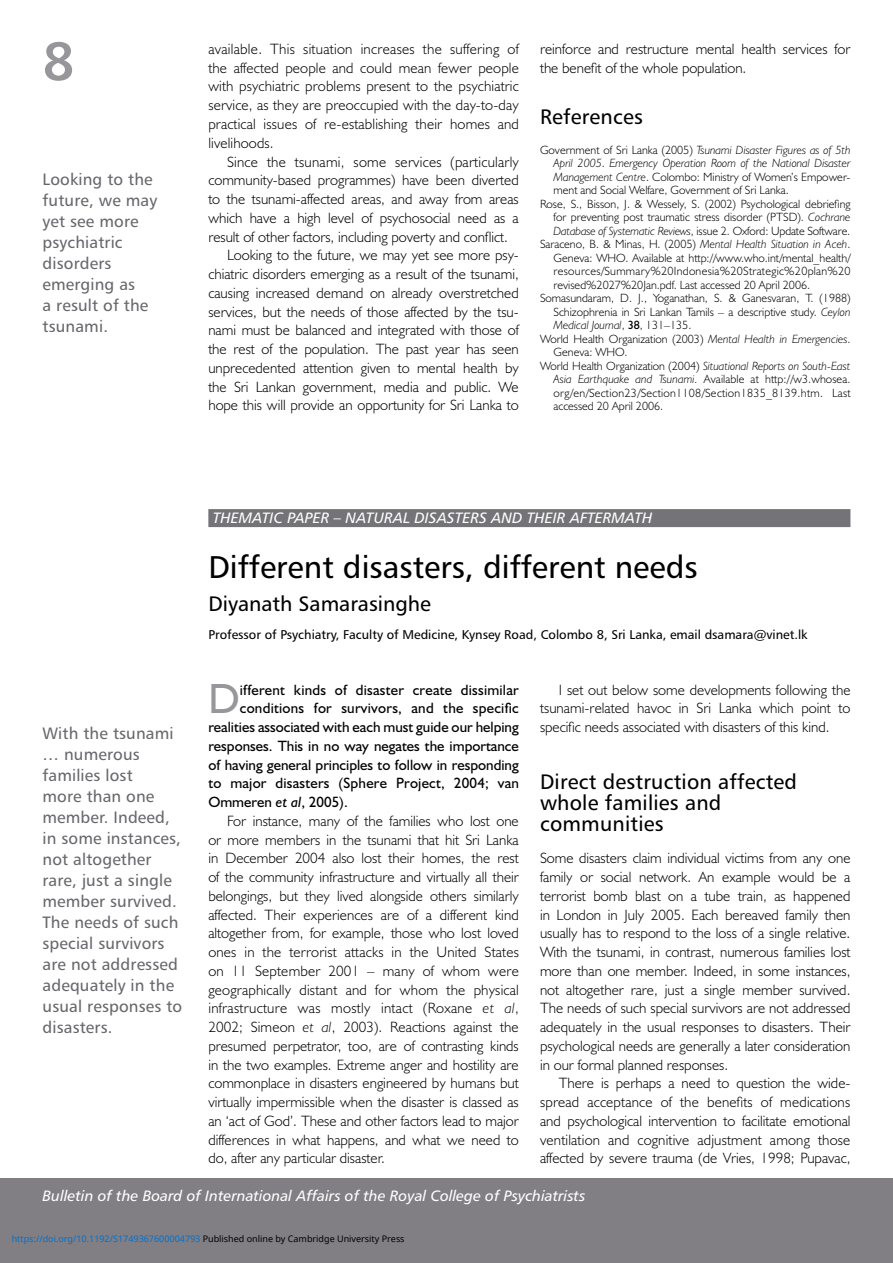
<style>
.page{position:relative;width:893px;height:1263px;background:#fff}
.page>*{position:absolute;margin:0;border:0;box-sizing:border-box;transform-origin:0 0}
.t1{font:42.45px "Humanist 521 BT";color:#97979b}
.t2{font:31.5px "Humanist 777 BT Roman B";color:#000}
.t3{font:21px/21px "Humanist 777 BT Roman B";letter-spacing:.01em;color:#000}
.t4{font:16.5px/21px "Humanist 777 BT Roman B";letter-spacing:.01em;color:#68676c}
.t5{font:300 15px/18.8px "Humanist 521 BT";color:#000;text-align:justify}
.t6{font:15px "Humanist 521 BT";color:#000}
.t7{font:15px "Humanist 777 BT Italic B";color:#fff}
.t8{font:300 15px "Humanist 521 BT";letter-spacing:.02em;color:#000}
.t9{font:12.75px "Humanist 777 BT Roman B";color:#000}
.t10{font:300 12px "Humanist 521 BT";color:#000}
.t11{font:italic 300 12px "Humanist 521 BT";color:#000}
.t12{font:300 12px "Humanist 521 BT";letter-spacing:.025em;color:#000}
.t13{font:9px "Noto Sans";color:#0172cf}
.s1{font-style:normal}
.s2{font-style:italic}
.s3{font-weight:400;font-style:normal}
.s4{color:#000}
</style>
<div class="page">
<div style="left:0;top:1178px;width:893px;height:85px;background:#817f84"></div>
<div style="left:208px;top:509px;width:642px;height:18px;background:#747378"></div>
<p class="t4" style="left:43px;top:168px;width:116px">Looking to the future, we may yet see more psychiatric disorders emerging as<br>a result of the tsunami.</p>
<p class="t5" style="left:208px;top:39px;width:312px">available. This situation increases the suffering of the affected people and could mean fewer people with psychiatric problems present to the psychiatric service, as they are preoccupied with the day-to-day practical issues of re-establishing their homes and livelihoods.</p>
<p class="t5" style="left:227px;top:152px;width:293px">Since the tsunami, some services (particularly</p>
<p class="t5" style="left:208px;top:170px;width:312px">community-based programmes) have been diverted</p>
<p class="t5" style="left:208px;top:189px;width:312px">to the tsunami-affected areas, and away from areas</p>
<p class="t5" style="left:208px;top:208px;width:312px">which have a high level of psychosocial need as a</p>
<p class="t5" style="left:208px;top:227px;width:301px">result of other factors, including poverty and conflict.</p>
<p class="t5" style="left:227px;top:245px;width:293px">Looking to the future, we may yet see more psy-</p>
<p class="t5" style="left:208px;top:264px;width:312px">chiatric disorders emerging as a result of the tsunami,</p>
<p class="t5" style="left:208px;top:283px;width:312px">causing increased demand on already overstretched</p>
<p class="t5" style="left:208px;top:302px;width:312px">services, but the needs of those affected by the tsu-</p>
<p class="t5" style="left:208px;top:320px;width:312px">nami must be balanced and integrated with those of</p>
<p class="t5" style="left:208px;top:339px;width:312px">the rest of the population. The past year has seen</p>
<p class="t5" style="left:208px;top:358px;width:312px">unprecedented attention given to mental health by</p>
<p class="t5" style="left:208px;top:377px;width:312px">the Sri Lankan government, media and public. We</p>
<p class="t5" style="left:208px;top:395px;width:312px">hope this will provide an opportunity for Sri Lanka to</p>
<p class="t5" style="left:540px;top:39px;width:312px">reinforce and restructure mental health services for the benefit of the whole population.</p>
<h3 class="t3" style="left:540px;top:106px;width:104px">References</h3>
<p class="t11" style="left:540px;top:142px;width:312px"><span class="s1">Government of Sri Lanka (2005)</span> Tsunami Disaster Figures as of 5th</p>
<p class="t11" style="left:554px;top:156px;width:298px">April 2005<span class="s1">.</span> Emergency Operation Room of the National Disaster</p>
<p class="t10" style="left:554px;top:169px;width:298px"><span class="s2">Management Centre</span>. Colombo: Ministry of Women’s Empower-</p>
<p class="t10" style="left:554px;top:183px;width:237px">ment and Social Welfare, Government of Sri Lanka.</p>
<p class="t10" style="left:540px;top:196px;width:312px">Rose, S., Bisson, J. &amp; Wessely, S. (2002) Psychological debriefing</p>
<p class="t10" style="left:554px;top:210px;width:298px">for preventing post traumatic stress disorder (PTSD). <span class="s2">Cochrane</span></p>
<p class="t10" style="left:554px;top:223px;width:298px"><span class="s2">Database of Systematic Reviews</span>, issue 2. Oxford: Update Software.</p>
<p class="t10" style="left:540px;top:237px;width:312px">Saraceno, B. &amp; Minas, H. (2005) <span class="s2">Mental Health Situation in Aceh</span>.</p>
<p class="t10" style="left:554px;top:250px;width:298px">Geneva: WHO. Available at http://www.who.int/mental_health/</p>
<p class="t12" style="left:554px;top:264px;width:299px">resources/Summary%20Indonesia%20Strategic%20plan%20</p>
<p class="t10" style="left:554px;top:277px;width:258px">revised%2027%20Jan.pdf. Last accessed 20 April 2006.</p>
<p class="t10" style="left:540px;top:291px;width:312px">Somasundaram, D. J., Yoganathan, S. &amp; Ganesvaran, T. (1988)</p>
<p class="t10" style="left:554px;top:304px;width:298px">Schizophrenia in Sri Lankan Tamils – a descriptive study. <span class="s2">Ceylon</span></p>
<p class="t11" style="left:554px;top:318px;width:139px">Medical Journal<span class="s1">,</span> <span class="s3">38</span><span class="s1">, 131–135.</span></p>
<p class="t10" style="left:540px;top:331px;width:312px">World Health Organization (2003) <span class="s2">Mental Health in Emergencies</span>.</p>
<p class="t10" style="left:554px;top:345px;width:75px">Geneva: WHO.</p>
<p class="t11" style="left:540px;top:358px;width:312px"><span class="s1">World Health Organization (2004)</span> Situational Reports on South-East</p>
<p class="t10" style="left:554px;top:372px;width:298px"><span class="s2">Asia Earthquake and Tsunami.</span> Available at http://w3.whosea.</p>
<p class="t12" style="left:554px;top:385px;width:299px">org/en/Section23/Section1108/Section1835_8139.htm. Last</p>
<p class="t10" style="left:554px;top:399px;width:111px">accessed 20 April 2006.</p>
<p class="t4" style="left:43px;top:722px;width:141px">With the tsunami … numerous families lost<br>more than one member. Indeed, in some instances, not altogether rare, just a single member survived.<br>The needs of such special survivors are not addressed adequately in the usual responses to disasters.</p>
<p class="t7" style="left:213px;top:508px;width:84px">Thematic paper</p>
<p class="t7" style="left:334px;top:508px;width:320px">– Na tura l disasters and their aftermath</p>
<h2 class="t2" style="left:208px;top:547px;width:491px">Different disasters, different needs</h2>
<h3 class="t3" style="left:208px;top:593px;width:224px">Diyanath Samarasinghe</h3>
<p class="t9" style="left:208px;top:627px;width:601px">Professor of Psychiatry, Faculty of Medicine, Kynsey Road, Colombo 8, Sri Lanka, email dsamara@vinet.lk</p>
<h1 class="t1" style="left:208px;top:673px;width:33px">D</h1>
<p class="t6" style="left:240px;top:680px;width:280px">ifferent kinds of disaster create dissimilar</p>
<p class="t6" style="left:240px;top:699px;width:280px">conditions for survivors, and the specific</p>
<p class="t6" style="left:208px;top:718px;width:312px">realities associated with each must guide our helping</p>
<p class="t6" style="left:208px;top:736px;width:312px">responses. This in no way negates the importance</p>
<p class="t6" style="left:208px;top:755px;width:312px">of having general principles to follow in responding</p>
<p class="t6" style="left:208px;top:774px;width:312px">to major disasters (Sphere Project, 2004; van</p>
<p class="t6" style="left:208px;top:793px;width:141px">Ommeren <span class="s2">et al</span>, 2005).</p>
<p class="t5" style="left:227px;top:811px;width:293px">For instance, many of the families who lost one</p>
<p class="t5" style="left:208px;top:830px;width:312px">or more members in the tsunami that hit Sri Lanka</p>
<p class="t5" style="left:208px;top:849px;width:312px">in December 2004 also lost their homes, the rest</p>
<p class="t5" style="left:208px;top:867px;width:312px">of the community infrastructure and virtually all their</p>
<p class="t5" style="left:208px;top:886px;width:312px">belongings, but they lived alongside others similarly</p>
<p class="t5" style="left:208px;top:905px;width:312px">affected. Their experiences are of a different kind</p>
<p class="t5" style="left:208px;top:924px;width:312px">altogether from, for example, those who lost loved</p>
<p class="t5" style="left:208px;top:942px;width:312px">ones in the terrorist attacks in the United States</p>
<p class="t5" style="left:208px;top:961px;width:312px">on 11 September 2001 – many of whom were</p>
<p class="t5" style="left:208px;top:980px;width:312px">geographically distant and for whom the physical</p>
<p class="t8" style="left:208px;top:999px;width:312px">infrastructure was mostly intact (Roxane <span class="s2">et al</span>,</p>
<p class="t5" style="left:208px;top:1017px;width:312px">2002; Simeon <span class="s2">et al</span>, 2003). Reactions against the</p>
<p class="t5" style="left:208px;top:1036px;width:312px">presumed perpetrator, too, are of contrasting kinds</p>
<p class="t5" style="left:208px;top:1055px;width:312px">in the two examples. Extreme anger and hostility are</p>
<p class="t5" style="left:208px;top:1074px;width:312px">commonplace in disasters engineered by humans but</p>
<p class="t5" style="left:208px;top:1092px;width:312px">virtually impermiss-ible when the disaster is classed as</p>
<p class="t5" style="left:208px;top:1111px;width:312px">an ‘act of God’. These and other factors lead to major</p>
<p class="t5" style="left:208px;top:1130px;width:312px">differences in what happens, and what we need to</p>
<p class="t5" style="left:208px;top:1149px;width:178px">do, after any particular disaster.</p>
<p class="t5" style="left:540px;top:680px;width:312px;text-indent:19px">I set out below some developments following the tsunami-related havoc in Sri Lanka which point to specific needs associated with disasters of this kind.</p>
<h3 class="t3" style="left:540px;top:771px;width:258px">Direct destruction affected whole families and communities</h3>
<p class="t5" style="left:540px;top:849px;width:312px">Some disasters claim individual victims from any one family or social network. An example would be a terrorist bomb blast on a tube train, as happened in London in July 2005. Each bereaved family then usually has to respond to the loss of a single relative.<br>With the tsunami, in contrast, numerous families lost more than one member. Indeed, in some instances, not altogether rare, just a single member survived.<br>The needs of such special survivors are not addressed adequately in the usual responses to disasters. Their psychological needs are generally a later consideration in our formal planned responses.</p>
<p class="t5" style="left:540px;top:1074px;width:312px;text-indent:19px">There is perhaps a need to question the wide&shy;spread acceptance of the benefits of medications and psychological intervention to facilitate emotional ventilation and cognitive adjustment among those affected by severe trauma (de Vries, 1998; Pupavac,</p>
<p class="t7" style="left:43px;top:1186px;width:545px">Bulletin of the Board of International Affairs of the Royal College of Psychiatrists</p>
<p class="t13" style="left:12px;top:1232px;width:394px">https://doi.org/10.1192/S1749367600004793 <span class="s4">Published online by Cambridge University Press</span></p>
</div>
